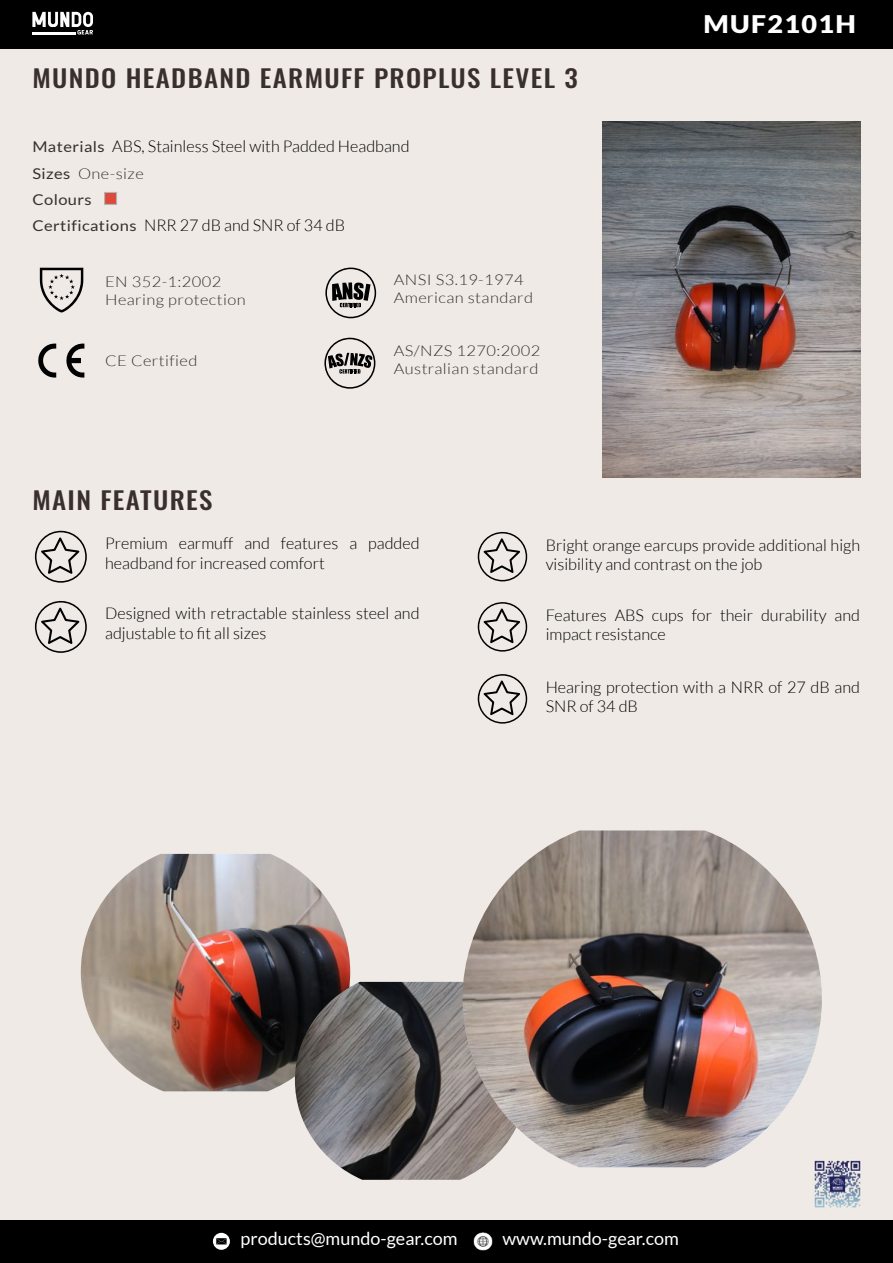
<style>
.page{position:relative;width:893px;height:1263px;background:#efeae6}
.page>*{position:absolute;margin:0;border:0;box-sizing:border-box;transform-origin:0 0}
.t1{font:500 24.3px "Oswald";letter-spacing:.05em;color:#382f2e;scale:1.11 1}
.t2{font:900 24.3px "Lato";letter-spacing:.05em;color:#fff;scale:1.11 1}
.t3{font:18px "Lato";color:#fff}
.t4{font:300 16.2px/19.5px "Lato";color:#000}
.t5{font:300 14.85px/18px "Lato";letter-spacing:.025em;color:#382f2e;scale:1.11 1}
.t6{font:14.85px "Lato";letter-spacing:.025em;color:#382f2e;scale:1.11 1}
.s1{font-weight:400;font-size:14.85px;color:#382f2e}
.s2{font-weight:400}
</style>
<div class="page">
<div style="left:0;top:0;width:893px;height:48px;background:#000"></div>
<div style="left:0;top:1220px;width:893px;height:43px;background:#000"></div>
<svg style="left:213px;top:1233px;width:17px;height:17px"></svg>
<img style="left:473px;top:1232px;width:20px;height:19px">
<svg style="left:34px;top:601px;width:53px;height:52px"></svg>
<svg style="left:477px;top:602px;width:50px;height:50px"></svg>
<svg style="left:34px;top:530px;width:53px;height:53px"></svg>
<svg style="left:477px;top:531px;width:50px;height:50px"></svg>
<svg style="left:477px;top:674px;width:50px;height:50px"></svg>
<svg style="left:32px;top:12px;width:61px;height:22px"></svg>
<hr style="left:32px;top:32px;width:44px;height:2px;background:#fff">
<img style="left:812px;top:1160px;width:49px;height:48px">
<img style="left:81px;top:854px;width:269px;height:237px">
<img style="left:295px;top:982px;width:188px;height:198px">
<img style="left:462px;top:830px;width:360px;height:337px">
<img style="left:603px;top:122px;width:258px;height:356px">
<div style="left:104px;top:192px;width:13px;height:13px;background:#dc4a3b;border:1px solid #b3b3b3"></div>
<svg style="left:40px;top:268px;width:43px;height:45px"></svg>
<svg style="left:66px;top:343px;width:18px;height:35px"></svg>
<svg style="left:38px;top:343px;width:18px;height:35px"></svg>
<svg style="left:325px;top:267px;width:51px;height:51px"></svg>
<svg style="left:324px;top:337px;width:52px;height:52px"></svg>
<h1 class="t1" style="left:32px;top:66px;width:493px">MUNDO HEADBAND EARMUFF PROPLUS LEVEL 3</h1>
<p class="t4" style="left:32px;top:137px;width:379px"><span class="s1">Materials</span> ABS, Stainless Steel with Padded Headband</p>
<p class="t5" style="left:32px;top:165px;width:102px"><span class="s2">Sizes</span> One-size</p>
<p class="t6" style="left:32px;top:191px;width:55px">Colours</p>
<p class="t4" style="left:32px;top:216px;width:314px"><span class="s1">Certifications</span> NRR 27 dB and SNR of 34 dB</p>
<p class="t5" style="left:105px;top:272px;width:128px">EN 352-1:2002<br>Hearing protection</p>
<p class="t5" style="left:105px;top:352px;width:84px">CE Certified</p>
<p class="t5" style="left:394px;top:271px;width:127px">ANSI S3.19-1974<br>American standard</p>
<p class="t5" style="left:394px;top:342px;width:133px">AS/NZS 1270:2002<br>Australian standard</p>
<h1 class="t2" style="left:703px;top:10px;width:139px">MUF2101H</h1>
<h1 class="t1" style="left:32px;top:487px;width:164px">MAIN FEATURES</h1>
<p class="t4" style="left:105px;top:534px;width:316px">Premium earmuff and features a padded headband for increased comfort</p>
<p class="t4" style="left:546px;top:535px;width:316px">Bright orange earcups provide additional high visibility and contrast on the job</p>
<p class="t4" style="left:105px;top:604px;width:316px">Designed with retractable stainless steel and adjustable to fit all sizes</p>
<p class="t4" style="left:546px;top:605px;width:316px">Features ABS cups for their durability and impact resistance</p>
<p class="t4" style="left:546px;top:677px;width:316px">Hearing protection with a NRR of 27 dB and<br>SNR of 34 dB</p>
<p class="t3" style="left:241px;top:1229px;width:218px">products@mundo-gear.com</p>
<p class="t3" style="left:502px;top:1229px;width:178px">www.mundo-gear.com</p>
</div>
